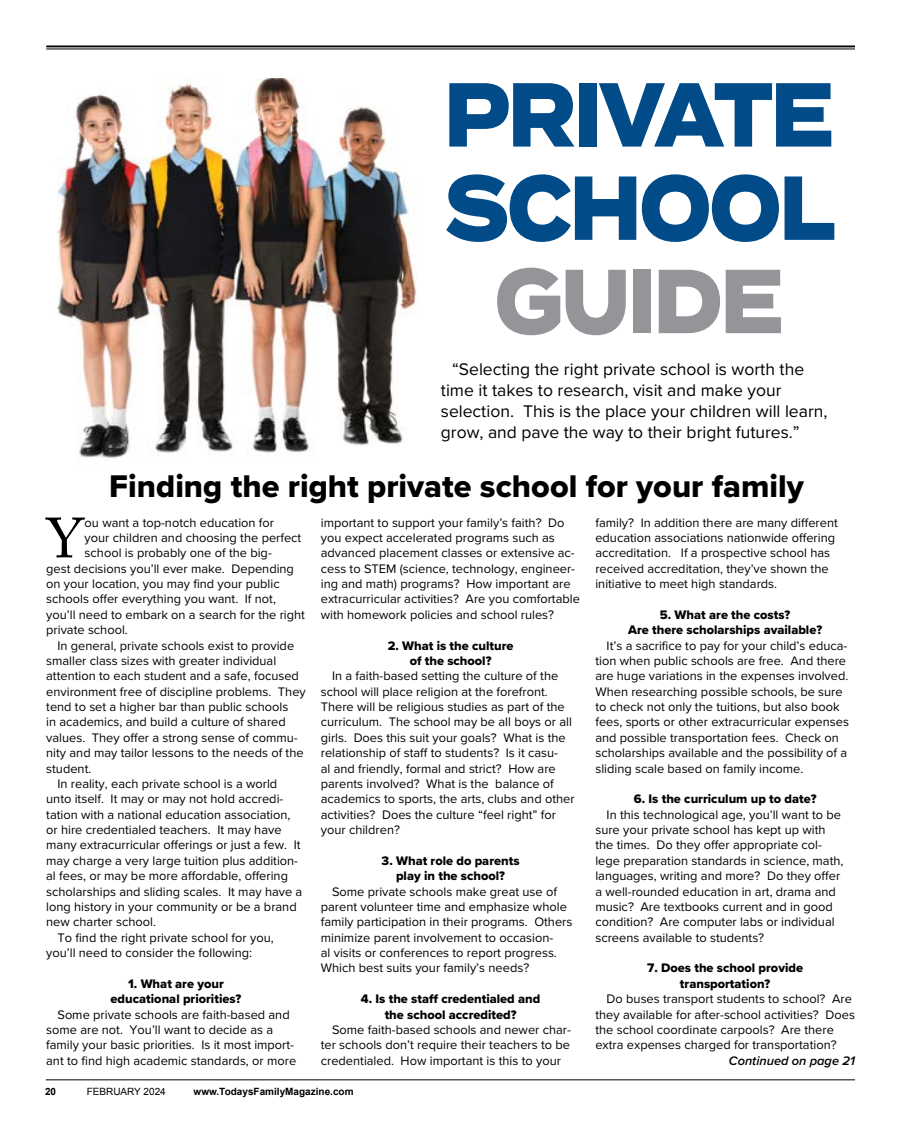
<style>
.page{position:relative;width:900px;height:1125px;background:#fff}
.page>*{position:absolute;margin:0;border:0;box-sizing:border-box;transform-origin:0 0}
.t1{font:800 90.62px/93.2px "Termina";letter-spacing:-.03em;color:#004b88;scale:.79 1}
.t2{font:800 90.62px "Termina";letter-spacing:-.03em;color:#939598;scale:.79 1}
.t3{font:56px "Adobe Caslon Pro";color:#000}
.t4{font:32.5px "Proxima Nova Extrabld";color:#000}
.t5{font:17.5px/21px "Proxima Nova";color:#000}
.t6{font:12.75px/15.4px "Proxima Nova";color:#000}
.t7{font:12.75px/15.4px "Proxima Nova Extrabld";color:#000;text-align:center}
.t8{font:italic 600 12.75px "Proxima Nova";color:#000}
.t9{font:700 10px "Arial";color:#000}
.t10{font:10px "Arial";color:#000}
</style>
<div class="page">
<hr style="left:46px;top:1080px;width:809px;height:1px;background:#000">
<img style="left:57px;top:78px;width:360px;height:380px">
<hr style="left:46px;top:46px;width:809px;height:1px;background:#000">
<hr style="left:46px;top:49px;width:809px;height:1px;background:#000">
<h1 class="t1" style="left:444px;top:71px;width:497px">PRIVATE<br>SCHOOL</h1>
<h1 class="t2" style="left:495px;top:234px;width:368px">GUIDE</h1>
<h3 class="t5" style="left:441px;top:358px;width:388px;text-indent:11px">“Selecting the right private school is worth the time it takes to research, visit and make your selection. This is the place your children will learn, grow, and pave the way to their bright futures.”</h3>
<h3 class="t4" style="left:109px;top:462px;width:696px">Finding the right private school for your family</h3>
<h2 class="t3" style="left:46px;top:505px;width:39px">Y</h2>
<p class="t6" style="left:85px;top:514px;width:191px">ou want a top-notch education for</p>
<p class="t6" style="left:85px;top:529px;width:218px">your children and choosing the perfect</p>
<p class="t6" style="left:85px;top:545px;width:189px">school is probably one of the big-</p>
<p class="t6" style="left:46px;top:560px;width:249px">gest decisions you’ll ever make. Depending</p>
<p class="t6" style="left:46px;top:576px;width:235px">on your location, you may find your public</p>
<p class="t6" style="left:46px;top:591px;width:231px">schools offer everything you want. If not,</p>
<p class="t6" style="left:46px;top:606px;width:260px">you’ll need to embark on a search for the right</p>
<p class="t6" style="left:46px;top:622px;width:83px">private school.</p>
<p class="t6" style="left:57px;top:637px;width:238px">In general, private schools exist to provide</p>
<p class="t6" style="left:46px;top:652px;width:232px">smaller class sizes with greater individual</p>
<p class="t6" style="left:46px;top:668px;width:254px">attention to each student and a safe, focused</p>
<p class="t6" style="left:46px;top:683px;width:261px">environment free of discipline problems. They</p>
<p class="t6" style="left:46px;top:699px;width:244px">tend to set a higher bar than public schools</p>
<p class="t6" style="left:46px;top:714px;width:241px">in academics, and build a culture of shared</p>
<p class="t6" style="left:46px;top:729px;width:253px">values. They offer a strong sense of commu-</p>
<p class="t6" style="left:46px;top:745px;width:259px">nity and may tailor lessons to the needs of the</p>
<p class="t6" style="left:46px;top:760px;width:47px">student.</p>
<p class="t6" style="left:57px;top:775px;width:221px">In reality, each private school is a world</p>
<p class="t6" style="left:46px;top:791px;width:239px">unto itself. It may or may not hold accredi-</p>
<p class="t6" style="left:46px;top:806px;width:246px">tation with a national education association,</p>
<p class="t6" style="left:46px;top:822px;width:237px">or hire credentialed teachers. It may have</p>
<p class="t6" style="left:46px;top:837px;width:256px">many extracurricular offerings or just a few. It</p>
<p class="t6" style="left:46px;top:852px;width:253px">may charge a very large tuition plus addition-</p>
<p class="t6" style="left:46px;top:868px;width:243px">al fees, or may be more affordable, offering</p>
<p class="t6" style="left:46px;top:883px;width:258px">scholarships and sliding scales. It may have a</p>
<p class="t6" style="left:46px;top:898px;width:252px">long history in your community or be a brand</p>
<p class="t6" style="left:46px;top:914px;width:111px">new charter school.</p>
<p class="t6" style="left:57px;top:929px;width:218px">To find the right private school for you,</p>
<p class="t6" style="left:46px;top:945px;width:207px">you’ll need to consider the following:</p>
<p class="t7" style="left:111px;top:976px;width:132px">1. What are your educational priorities?</p>
<p class="t6" style="left:46px;top:1006px;width:251px;text-indent:11px">Some private schools are faith-based and some are not. You’ll want to decide as a family your basic priorities. Is it most import&shy;ant to find high academic standards, or more</p>
<p class="t6" style="left:321px;top:514px;width:261px">important to support your family’s faith? Do you expect accelerated programs such as advanced placement classes or extensive ac&shy;cess to STEM (science, technology, engineer&shy;ing and math) programs? How important are extracurricular activities? Are you comfortable with homework policies and school rules?</p>
<p class="t7" style="left:388px;top:637px;width:127px">2. What is the culture of the school?</p>
<p class="t6" style="left:321px;top:668px;width:255px;text-indent:11px">In a faith-based setting the culture of the school will place religion at the forefront.<br>There will be religious studies as part of the curriculum. The school may be all boys or all girls. Does this suit your goals? What is the relationship of staff to students? Is it casu-<br>al and friendly, formal and strict? How are parents involved? What is the balance of academics to sports, the arts, clubs and other activities? Does the culture “feel right” for your children?</p>
<p class="t7" style="left:382px;top:853px;width:139px">3. What role do parents play in the school?</p>
<p class="t6" style="left:321px;top:883px;width:253px;text-indent:11px">Some private schools make great use of parent volunteer time and emphasize whole family participation in their programs. Others minimize parent involvement to occasion-<br>al visits or conferences to report progress.<br>Which best suits your family’s needs?</p>
<p class="t7" style="left:361px;top:991px;width:181px">4. Is the staff credentialed and the school accredited?</p>
<p class="t6" style="left:321px;top:1021px;width:252px;text-align:justify;text-indent:11px">Some faith-based schools and newer char&shy;ter schools don’t require their teachers to be credentialed. How important is this to your</p>
<p class="t9" style="left:45px;top:1085px;width:13px">20</p>
<p class="t10" style="left:87px;top:1085px;width:81px">FEBRUARY 2024</p>
<p class="t9" style="left:194px;top:1085px;width:162px">www.TodaysFamilyMagazine.com</p>
<p class="t6" style="left:595px;top:514px;width:244px">family? In addition there are many different education associations nationwide offering accreditation. If a prospective school has received accreditation, they’ve shown the initiative to meet high standards.</p>
<p class="t7" style="left:628px;top:607px;width:196px">5. What are the costs?<br>Are there scholarships available?</p>
<p class="t6" style="left:595px;top:637px;width:255px;text-indent:11px">It’s a sacrifice to pay for your child’s educa&shy;tion when public schools are free. And there are huge variations in the expenses involved.<br>When researching possible schools, be sure to check not only the tuitions, but also book fees, sports or other extracurricular expenses and possible transportation fees. Check on scholarships available and the possibility of a sliding scale based on family income.</p>
<p class="t7" style="left:634px;top:791px;width:184px">6. Is the curriculum up to date?</p>
<p class="t6" style="left:595px;top:806px;width:250px;text-indent:11px">In this technological age, you’ll want to be sure your private school has kept up with the times. Do they offer appropriate col&shy;lege preparation standards in science, math, languages, writing and more? Do they offer a well-rounded education in art, drama and music? Are textbooks current and in good condition? Are computer labs or individual screens available to students?</p>
<p class="t7" style="left:647px;top:960px;width:157px">7. Does the school provide transportation?</p>
<p class="t6" style="left:595px;top:991px;width:261px;text-indent:11px">Do buses transport students to school? Are they available for after-school activities? Does the school coordinate carpools? Are there extra expenses charged for transportation?</p>
<p class="t8" style="left:729px;top:1051px;width:128px">Continued on page 21</p>
</div>
